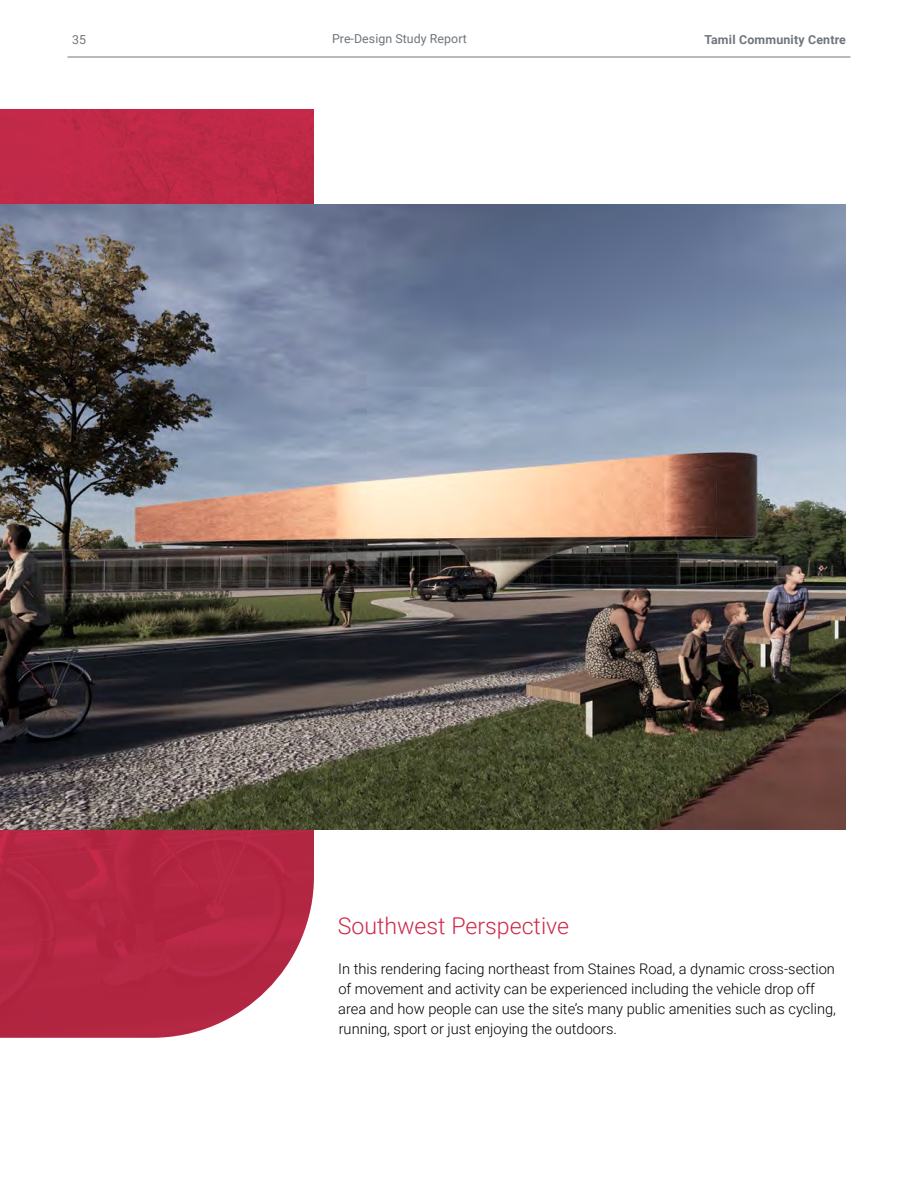
<style>
.page{position:relative;width:918px;height:1188px;background:#fff}
.page>*{position:absolute;margin:0;border:0;box-sizing:border-box;transform-origin:0 0}
.t1{font:300 23.1px "Roboto";color:#ce2949}
.t2{font:300 14.7px/20.1px "Roboto";color:#000}
.t3{font:12.3px "Roboto";letter-spacing:.005em;color:#6f757c}
.t4{font:700 12.3px "Roboto";letter-spacing:.015em;color:#6f757c}
</style>
<div class="page">
<hr style="left:68px;top:57px;width:782px;height:1px;background:#6f757c">
<img style="left:0;top:109px;width:314px;height:929px">
<img style="left:0;top:204px;width:846px;height:625px">
<p class="t3" style="left:72px;top:31px;width:16px">35</p>
<p class="t3" style="left:332px;top:30px;width:136px">Pre-Design Study Report</p>
<p class="t4" style="left:704px;top:31px;width:143px">Tamil Community Centre</p>
<h1 class="t1" style="left:338px;top:909px;width:233px">Southwest Perspective</h1>
<p class="t2" style="left:338px;top:958px;width:499px">In this rendering facing northeast from Staines Road, a dynamic cross-section of movement and activity can be experienced including the vehicle drop off area and how people can use the site’s many public amenities such as cycling, running, sport or just enjoying the outdoors.</p>
</div>
